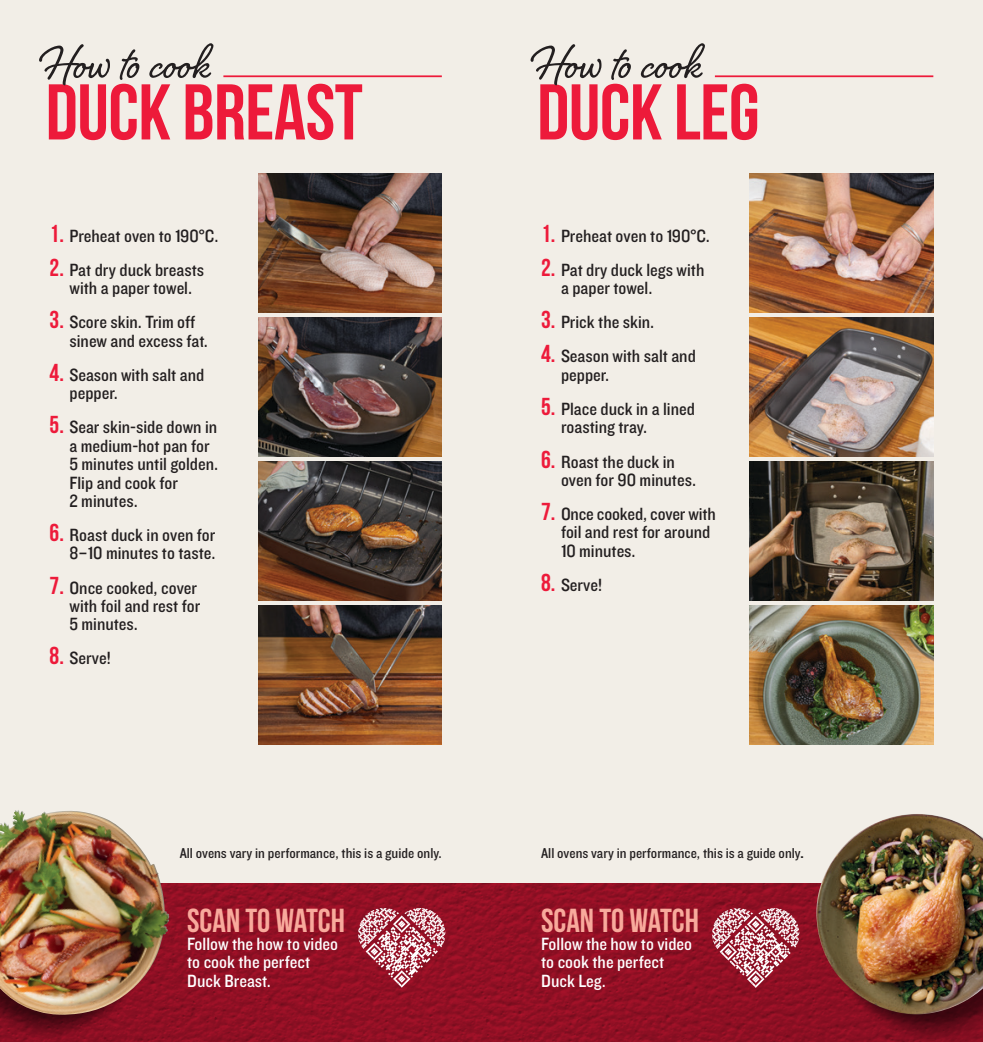
<style>
.page{position:relative;width:983px;height:1042px;background:#fff}
.page>*{position:absolute;margin:0;border:0;box-sizing:border-box;transform-origin:0 0}
.t1{font:78.75px "Bebas Neue";letter-spacing:-.005em;color:#ed1a3a}
.t2{font:61.25px "Shelby";color:#231f20}
.t3{font:33.25px "Bebas Neue";color:#f8aa9c}
.t4{font:18.38px/18.4px "Knockout HTF30 Junior Welterwt";color:#231f20}
.t5{font:18.38px/18.4px "Knockout HTF30 Junior Welterwt";color:#fff}
.t6{font:14.88px "Knockout HTF30 Junior Welterwt";color:#231f20}
.s1{font-family:"Bebas Neue";font-weight:700;font-size:24.5px;color:#ed1a3a}
.s2{font-family:"Knockout 31 Junior Middlewt"}
</style>
<div class="page">
<div style="left:0;top:0;width:491px;height:1042px;background:#f2eee7"></div>
<div style="left:491px;top:0;width:491px;height:1042px;background:#f2eee7"></div>
<img style="left:186px;top:883px;width:305px;height:159px">
<svg style="left:491px;top:883px;width:491px;height:159px;background:#900f23"></svg>
<img style="left:258px;top:174px;width:183px;height:139px">
<img style="left:258px;top:317px;width:183px;height:139px">
<img style="left:258px;top:605px;width:183px;height:139px">
<img style="left:258px;top:461px;width:183px;height:139px">
<hr style="left:223px;top:75px;width:218px;height:2px;background:#ed1a3a">
<svg style="left:355px;top:908px;width:93px;height:79px;background:#b25866"></svg>
<img style="left:0;top:883px;width:186px;height:159px">
<img style="left:0;top:810px;width:169px;height:205px">
<img style="left:749px;top:461px;width:184px;height:139px">
<img style="left:749px;top:605px;width:184px;height:139px">
<img style="left:749px;top:317px;width:184px;height:139px">
<img style="left:749px;top:174px;width:184px;height:139px">
<hr style="left:714px;top:75px;width:219px;height:2px;background:#ed1a3a">
<img style="left:803px;top:883px;width:179px;height:155px">
<img style="left:816px;top:814px;width:166px;height:200px">
<svg style="left:709px;top:905px;width:92px;height:83px;background:#b05664"></svg>
<h2 class="t2" style="left:42px;top:21px;width:171px">How to cook</h2>
<h1 class="t1" style="left:46px;top:69px;width:318px">DUCK BREAST</h1>
<p class="t4" style="left:50px;top:227px;width:170px"><span class="s1">1.</span> Preheat oven to <span class="s2">1</span>90°C.</p>
<p class="t4" style="left:50px;top:261px;width:156px;text-align:center"><span class="s1">2.</span> Pat dry duck breasts with a paper towel.</p>
<p class="t4" style="left:69px;top:314px;width:140px;text-indent:-20px"><span class="s1">3.</span> Score skin. Trim off sinew and excess fat.</p>
<p class="t4" style="left:69px;top:366px;width:136px;text-indent:-20px"><span class="s1">4.</span> Season with salt and pepper.</p>
<p class="t4" style="left:69px;top:419px;width:150px;text-indent:-20px"><span class="s1">5.</span> Sear skin-side down in a medium-hot pan for<br>5 minutes until golden.<br>Flip and cook for<br>2 minutes.</p>
<p class="t4" style="left:50px;top:526px;width:167px;text-align:right"><span class="s1">6.</span> Roast duck in oven for<br>8–<span class="s2">1</span>0 minutes to taste.</p>
<p class="t4" style="left:69px;top:579px;width:132px;text-indent:-20px"><span class="s1">7.</span> Once cooked, cover with foil and rest for<br>5 minutes.</p>
<p class="t4" style="left:50px;top:650px;width:62px"><span class="s1">8.</span> Serve!</p>
<p class="t6" style="left:180px;top:846px;width:263px">All ovens vary in performance, this is a guide only.</p>
<h3 class="t3" style="left:187px;top:902px;width:159px">SCAN TO WATCH</h3>
<p class="t5" style="left:187px;top:935px;width:152px">Follow the how to video to cook the perfect<br>Duck Breast.</p>
<h2 class="t2" style="left:533px;top:21px;width:171px">How to cook</h2>
<h1 class="t1" style="left:537px;top:69px;width:224px">DUCK LEG</h1>
<p class="t4" style="left:541px;top:227px;width:170px"><span class="s1">1.</span> Preheat oven to <span class="s2">1</span>90°C.</p>
<p class="t4" style="left:561px;top:261px;width:145px;text-indent:-20px"><span class="s1">2.</span> Pat dry duck legs with a paper towel.</p>
<p class="t4" style="left:541px;top:314px;width:115px"><span class="s1">3.</span> Prick the skin.</p>
<p class="t4" style="left:561px;top:348px;width:136px;text-indent:-20px"><span class="s1">4.</span> Season with salt and pepper.</p>
<p class="t4" style="left:561px;top:400px;width:135px;text-indent:-20px"><span class="s1">5.</span> Place duck in a lined roasting tray.</p>
<p class="t4" style="left:561px;top:453px;width:137px;text-indent:-20px"><span class="s1">6.</span> Roast the duck in oven for 90 minutes.</p>
<p class="t4" style="left:561px;top:505px;width:156px;text-indent:-20px"><span class="s1">7.</span> Once cooked, cover with foil and rest for around<br><span class="s2">1</span>0 minutes.</p>
<p class="t4" style="left:541px;top:576px;width:62px"><span class="s1">8.</span> Serve!</p>
<p class="t6" style="left:541px;top:846px;width:263px">All ovens vary in performance, this is a guide only.</p>
<h3 class="t3" style="left:541px;top:902px;width:159px">SCAN TO WATCH</h3>
<p class="t5" style="left:541px;top:935px;width:152px">Follow the how to video to cook the perfect<br>Duck Leg.</p>
</div>
